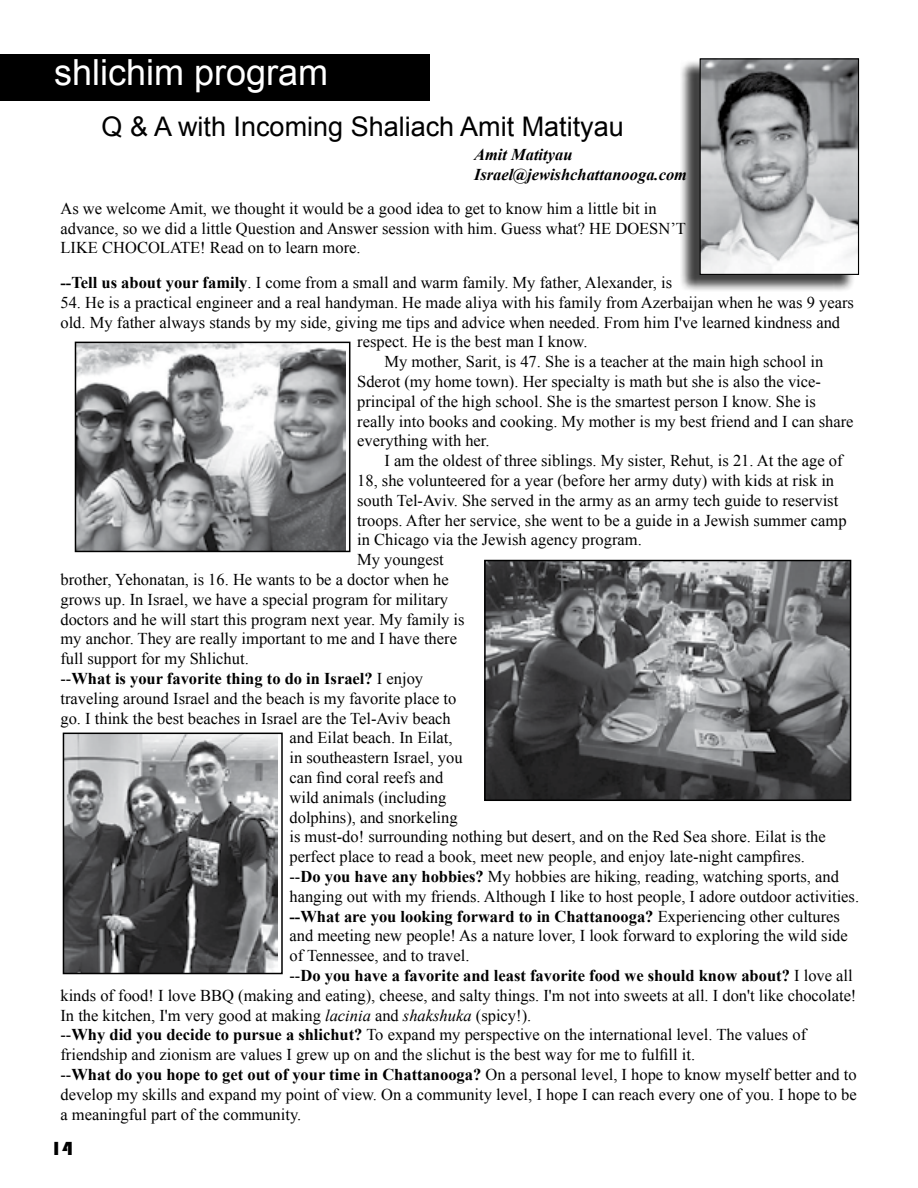
<style>
.page{position:relative;width:918px;height:1188px;background:#fff}
.page>*{position:absolute;margin:0;border:0;box-sizing:border-box;transform-origin:0 0}
.t1{font:36px "Arial";color:#fff}
.t2{font:27px "Arial";color:#000}
.t3{font:19.5px "Bauhaus 93";color:#000}
.t4{font:16.5px/19.8px "Times New Roman";color:#000}
.t5{font:700 16.5px "Times New Roman";color:#000}
.t6{font:italic 700 16.5px/19.8px "Times New Roman";color:#000}
.s1{font-weight:700}
.s2{font-weight:400}
.s3{font-style:italic}
</style>
<div class="page">
<div style="left:680px;top:60px;width:175px;height:232px;background:#000;opacity:.75"></div>
<img style="left:702px;top:60px;width:155px;height:213px">
<div style="left:700px;top:58px;width:159px;height:217px;border:1px solid #000"></div>
<div style="left:0;top:54px;width:430px;height:46px;background:#000"></div>
<img style="left:66px;top:736px;width:211px;height:235px">
<div style="left:63px;top:733px;width:220px;height:241px;border:2px solid #000"></div>
<img style="left:78px;top:345px;width:268px;height:204px">
<div style="left:75px;top:342px;width:275px;height:210px;border:2px solid #000"></div>
<img style="left:487px;top:563px;width:361px;height:235px">
<div style="left:484px;top:560px;width:367px;height:241px;border:2px solid #000"></div>
<h1 class="t1" style="left:54px;top:48px;width:276px">shlichim program</h1>
<h2 class="t2" style="left:102px;top:108px;width:524px">Q &amp; A with Incoming Shaliach Amit Matityau</h2>
<p class="t6" style="left:474px;top:144px;width:215px">Amit Matityau<br>Israel@jewishchattanooga.com</p>
<p class="t4" style="left:60px;top:198px;width:627px">As we welcome Amit, we thought it would be a good idea to get to know him a little bit in advance, so we did a little Question and Answer session with him. Guess what? HE DOESN’T<br>LIKE CHOCOLATE! Read on to learn more.</p>
<p class="t4" style="left:60px;top:272px;width:613px"><span class="s1">--Tell us about your family</span>. I come from a small and warm family. My father, Alexander, is</p>
<p class="t4" style="left:60px;top:292px;width:795px">54. He is a practical engineer and a real handyman. He made aliya with his family from Azerbaijan when he was 9 years</p>
<p class="t4" style="left:60px;top:312px;width:781px">old. My father always stands by my side, giving me tips and advice when needed. From him I've learned kindness and</p>
<p class="t4" style="left:357px;top:332px;width:232px">respect. He is the best man I know.</p>
<p class="t4" style="left:384px;top:352px;width:440px">My mother, Sarit, is 47. She is a teacher at the main high school in</p>
<p class="t4" style="left:357px;top:371px;width:465px">Sderot (my home town). Her specialty is math but she is also the vice-</p>
<p class="t4" style="left:357px;top:391px;width:460px">principal of the high school. She is the smartest person I know. She is</p>
<p class="t4" style="left:357px;top:411px;width:498px">really into books and cooking. My mother is my best friend and I can share</p>
<p class="t4" style="left:357px;top:431px;width:134px">everything with her.</p>
<p class="t4" style="left:384px;top:451px;width:460px">I am the oldest of three siblings. My sister, Rehut, is 21. At the age of</p>
<p class="t4" style="left:357px;top:470px;width:479px">18, she volunteered for a year (before her army duty) with kids at risk in</p>
<p class="t4" style="left:357px;top:490px;width:483px">south Tel-Aviv. She served in the army as an army tech guide to reservist</p>
<p class="t4" style="left:357px;top:510px;width:491px">troops. After her service, she went to be a guide in a Jewish summer camp</p>
<p class="t4" style="left:357px;top:530px;width:286px">in Chicago via the Jewish agency program.</p>
<p class="t4" style="left:357px;top:550px;width:88px">My youngest</p>
<p class="t4" style="left:60px;top:569px;width:390px">brother, Yehonatan, is 16. He wants to be a doctor when he</p>
<p class="t4" style="left:60px;top:589px;width:389px">grows up. In Israel, we have a special program for military</p>
<p class="t4" style="left:60px;top:609px;width:406px">doctors and he will start this program next year. My family is</p>
<p class="t4" style="left:60px;top:629px;width:398px">my anchor. They are really important to me and I have there</p>
<p class="t4" style="left:60px;top:649px;width:190px">full support for my Shlichut.</p>
<p class="t5" style="left:60px;top:667px;width:364px"><span class="s2">--</span>What is your favorite thing to do in Israel? <span class="s2">I enjoy</span></p>
<p class="t4" style="left:60px;top:688px;width:397px">traveling around Israel and the beach is my favorite place to</p>
<p class="t4" style="left:60px;top:708px;width:392px">go. I think the best beaches in Israel are the Tel-Aviv beach</p>
<p class="t4" style="left:290px;top:728px;width:165px">and Eilat beach. In Eilat,</p>
<p class="t4" style="left:290px;top:748px;width:175px">in southeastern Israel, you</p>
<p class="t4" style="left:290px;top:767px;width:155px">can find coral reefs and</p>
<p class="t4" style="left:290px;top:787px;width:158px">wild animals (including</p>
<p class="t4" style="left:290px;top:807px;width:170px">dolphins), and snorkeling</p>
<p class="t4" style="left:290px;top:827px;width:538px">is must-do! surrounding nothing but desert, and on the Red Sea shore. Eilat is the</p>
<p class="t4" style="left:290px;top:847px;width:517px">perfect place to read a book, meet new people, and enjoy late-night campfires.</p>
<p class="t4" style="left:290px;top:866px;width:551px">--<span class="s1">Do you have any hobbies?</span> My hobbies are hiking, reading, watching sports, and</p>
<p class="t4" style="left:290px;top:886px;width:571px">hanging out with my friends. Although I like to host people, I adore outdoor activities.</p>
<p class="t5" style="left:290px;top:905px;width:552px">--What are you looking forward to in Chattanooga? <span class="s2">Experiencing other cultures</span></p>
<p class="t4" style="left:290px;top:926px;width:560px">and meeting new people! As a nature lover, I look forward to exploring the wild side</p>
<p class="t4" style="left:290px;top:946px;width:181px">of Tennessee, and to travel.</p>
<p class="t5" style="left:290px;top:964px;width:565px"><span class="s2">--</span>Do you have a favorite and least favorite food we should know about? <span class="s2">I love all</span></p>
<p class="t4" style="left:60px;top:985px;width:798px">kinds of food! I love BBQ (making and eating), cheese, and salty things. I'm not into sweets at all. I don't like chocolate!</p>
<p class="t4" style="left:60px;top:1005px;width:472px">In the kitchen, I'm very good at making <span class="s3">lacinia</span> and <span class="s3">shakshuka</span> (spicy!).</p>
<p class="t4" style="left:60px;top:1025px;width:747px">--<span class="s1">Why did you decide to pursue a shlichut?</span> To expand my perspective on the international level. The values of</p>
<p class="t4" style="left:60px;top:1045px;width:636px">friendship and zionism are values I grew up on and the slichut is the best way for me to fulfill it.</p>
<p class="t4" style="left:60px;top:1064px;width:798px">--<span class="s1">What do you hope to get out of your time in Chattanooga?</span> On a personal level, I hope to know myself better and to</p>
<p class="t4" style="left:60px;top:1084px;width:798px">develop my skills and expand my point of view. On a community level, I hope I can reach every one of you. I hope to be</p>
<p class="t4" style="left:60px;top:1104px;width:242px">a meaningful part of the community.</p>
<p class="t3" style="left:51px;top:1137px;width:23px">14</p>
</div>
